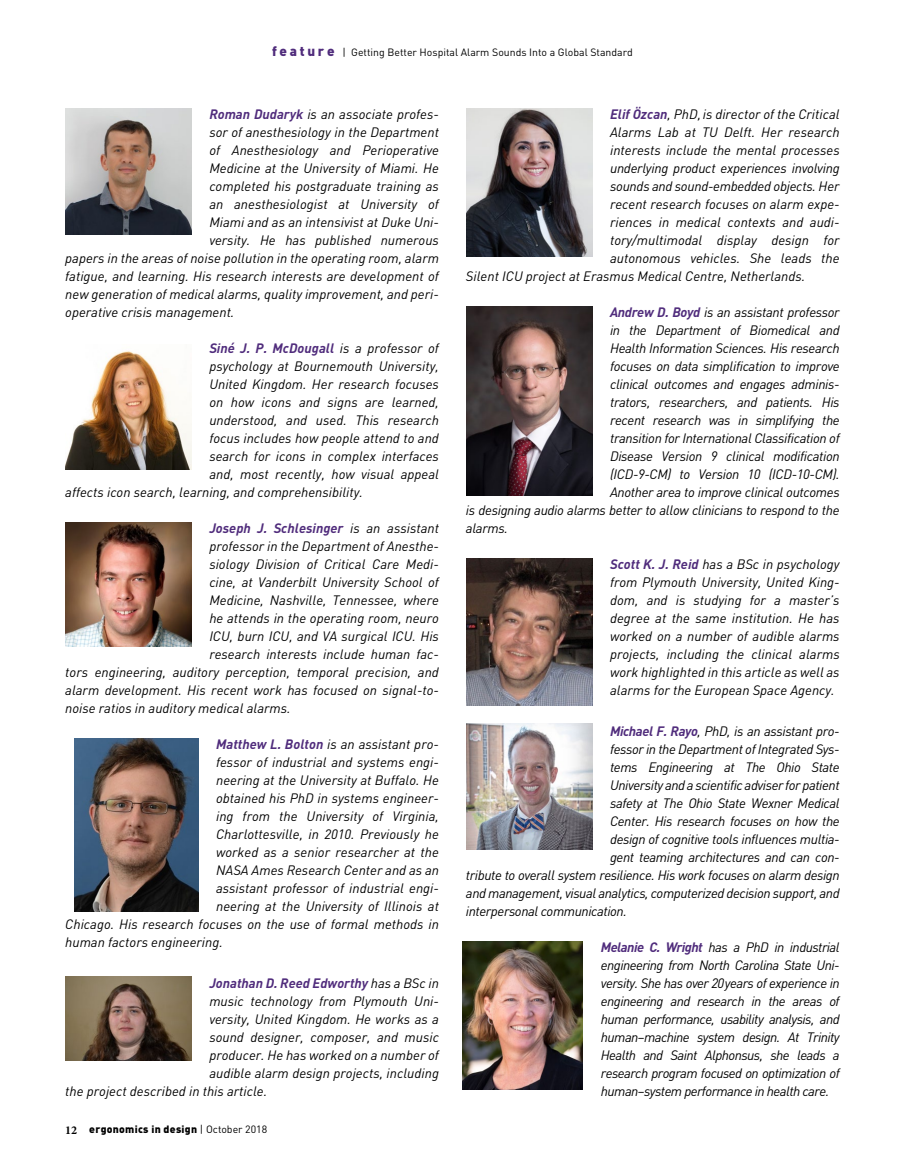
<style>
.page{position:relative;width:905px;height:1175px;background:#fff}
.page>*{position:absolute;margin:0;border:0;box-sizing:border-box;transform-origin:0 0}
.t1{font:italic 13.5px/18px "DIN";color:#000;text-align:justify}
.t2{font:italic 13.5px "DIN";letter-spacing:-.025em;color:#000}
.t3{font:italic 13.5px "DIN";letter-spacing:-.03em;color:#000}
.t4{font:italic 700 13.5px "DIN";color:#502c7c}
.t5{font:italic 13.5px "DIN";letter-spacing:-.02em;color:#000}
.t6{font:10.5px "DIN";color:#000}
.t7{font:900 10.5px "DIN";letter-spacing:.025em;color:#000}
.s1{font-weight:900;font-size:13.5px;color:#502c7c}
.s2{font-weight:700;color:#502c7c}
.s3{font-weight:400;color:#000}
.s4{font-family:"Minion Pro";font-weight:700;font-size:12px}
.s5{font-weight:400}
</style>
<div class="page">
<img style="left:65px;top:108px;width:126px;height:126px">
<img style="left:65px;top:350px;width:126px;height:119px">
<img style="left:65px;top:977px;width:126px;height:83px">
<img style="left:466px;top:108px;width:126px;height:148px">
<img style="left:466px;top:306px;width:126px;height:189px">
<img style="left:466px;top:558px;width:126px;height:147px">
<img style="left:466px;top:723px;width:126px;height:126px">
<img style="left:462px;top:941px;width:121px;height:148px">
<img style="left:65px;top:522px;width:126px;height:125px">
<img style="left:74px;top:738px;width:124px;height:173px">
<p class="t6" style="left:272px;top:46px;width:362px"><span class="s1">f e a t u r e</span> | Getting Better Hospital Alarm Sounds Into a Global Standard</p>
<p class="t1" style="left:209px;top:105px;width:231px"><span class="s2">Roman Dudaryk</span> is an associate profes-</p>
<p class="t1" style="left:209px;top:123px;width:231px">sor of anesthesiology in the Department</p>
<p class="t1" style="left:209px;top:141px;width:231px">of Anesthesiology and Perioperative</p>
<p class="t1" style="left:209px;top:159px;width:231px">Medicine at the University of Miami. He</p>
<p class="t1" style="left:209px;top:177px;width:231px">completed his postgraduate training as</p>
<p class="t1" style="left:209px;top:195px;width:231px">an anesthesiologist at University of</p>
<p class="t1" style="left:209px;top:213px;width:231px">Miami and as an intensivist at Duke Uni-</p>
<p class="t1" style="left:209px;top:231px;width:231px">versity. He has published numerous</p>
<p class="t1" style="left:65px;top:249px;width:375px">papers in the areas of noise pollution in the operating room, alarm</p>
<p class="t1" style="left:65px;top:267px;width:375px">fatigue, and learning. His research interests are development of</p>
<p class="t1" style="left:65px;top:285px;width:375px">new generation of medical alarms, quality improvement, and peri-</p>
<p class="t1" style="left:65px;top:303px;width:171px">operative crisis management.</p>
<p class="t4" style="left:209px;top:340px;width:231px">Siné J. P. McDougall <span class="s3">is a professor of</span></p>
<p class="t1" style="left:209px;top:357px;width:231px">psychology at Bournemouth University,</p>
<p class="t1" style="left:209px;top:375px;width:231px">United Kingdom. Her research focuses</p>
<p class="t1" style="left:209px;top:393px;width:231px">on how icons and signs are learned,</p>
<p class="t1" style="left:209px;top:411px;width:231px">understood, and used. This research</p>
<p class="t1" style="left:209px;top:429px;width:231px">focus includes how people attend to and</p>
<p class="t1" style="left:209px;top:447px;width:231px">search for icons in complex interfaces</p>
<p class="t1" style="left:209px;top:465px;width:231px">and, most recently, how visual appeal</p>
<p class="t1" style="left:65px;top:483px;width:299px">affects icon search, learning, and comprehensibility.</p>
<p class="t4" style="left:209px;top:520px;width:231px">Joseph J. Schlesinger <span class="s3">is an assistant</span></p>
<p class="t1" style="left:209px;top:537px;width:231px">professor in the Department of Anesthe-</p>
<p class="t1" style="left:209px;top:555px;width:231px">siology Division of Critical Care Medi-</p>
<p class="t1" style="left:209px;top:573px;width:231px">cine, at Vanderbilt University School of</p>
<p class="t1" style="left:209px;top:591px;width:231px">Medicine, Nashville, Tennessee, where</p>
<p class="t1" style="left:209px;top:609px;width:231px">he attends in the operating room, neuro</p>
<p class="t1" style="left:209px;top:627px;width:231px">ICU, burn ICU, and VA surgical ICU. His</p>
<p class="t1" style="left:209px;top:645px;width:231px">research interests include human fac-</p>
<p class="t1" style="left:65px;top:663px;width:375px">tors engineering, auditory perception, temporal precision, and</p>
<p class="t1" style="left:65px;top:681px;width:375px">alarm development. His recent work has focused on signal-to-</p>
<p class="t1" style="left:65px;top:699px;width:227px">noise ratios in auditory medical alarms.</p>
<p class="t1" style="left:216px;top:735px;width:224px"><span class="s2">Matthew L. Bolton</span> is an assistant pro-</p>
<p class="t1" style="left:216px;top:753px;width:224px">fessor of industrial and systems engi-</p>
<p class="t1" style="left:216px;top:771px;width:224px">neering at the University at Buffalo. He</p>
<p class="t1" style="left:216px;top:789px;width:224px">obtained his PhD in systems engineer-</p>
<p class="t1" style="left:216px;top:807px;width:224px">ing from the University of Virginia,</p>
<p class="t1" style="left:216px;top:825px;width:224px">Charlottesville, in 2010. Previously he</p>
<p class="t1" style="left:216px;top:843px;width:224px">worked as a senior researcher at the</p>
<p class="t1" style="left:216px;top:861px;width:224px">NASA Ames Research Center and as an</p>
<p class="t1" style="left:216px;top:879px;width:224px">assistant professor of industrial engi-</p>
<p class="t1" style="left:216px;top:897px;width:224px">neering at the University of Illinois at</p>
<p class="t1" style="left:65px;top:915px;width:375px">Chicago. His research focuses on the use of formal methods in</p>
<p class="t1" style="left:65px;top:933px;width:159px">human factors engineering.</p>
<p class="t4" style="left:209px;top:974px;width:231px">Jonathan D. Reed Edworthy <span class="s3">has a BSc in</span></p>
<p class="t1" style="left:209px;top:991px;width:231px">music technology from Plymouth Uni-</p>
<p class="t1" style="left:209px;top:1009px;width:231px">versity, United Kingdom. He works as a</p>
<p class="t1" style="left:209px;top:1027px;width:231px">sound designer, composer, and music</p>
<p class="t1" style="left:209px;top:1045px;width:231px">producer. He has worked on a number of</p>
<p class="t1" style="left:209px;top:1063px;width:231px">audible alarm design projects, including</p>
<p class="t1" style="left:65px;top:1081px;width:203px">the project described in this article.</p>
<p class="t7" style="left:65px;top:1121px;width:203px"><span class="s4">12</span> ergonomics in design <span class="s5">| October 2018</span></p>
<p class="t1" style="left:610px;top:105px;width:231px"><span class="s2">Elif Özcan</span>, PhD,is director of the Critical</p>
<p class="t1" style="left:610px;top:123px;width:231px">Alarms Lab at TU Delft. Her research</p>
<p class="t1" style="left:610px;top:141px;width:231px">interests include the mental processes</p>
<p class="t5" style="left:610px;top:160px;width:231px">underlying product experiences involving</p>
<p class="t5" style="left:610px;top:178px;width:231px">sounds and sound-embedded objects. Her</p>
<p class="t1" style="left:610px;top:195px;width:231px">recent research focuses on alarm expe-</p>
<p class="t1" style="left:610px;top:213px;width:231px">riences in medical contexts and audi-</p>
<p class="t1" style="left:610px;top:231px;width:231px">tory/multimodal display design for</p>
<p class="t1" style="left:610px;top:249px;width:231px">autonomous vehicles. She leads the</p>
<p class="t1" style="left:466px;top:267px;width:341px">Silent ICU project at Erasmus Medical Centre, Netherlands.</p>
<p class="t2" style="left:610px;top:304px;width:231px"><span class="s2">Andrew D. Boyd</span> is an assistant professor</p>
<p class="t2" style="left:610px;top:322px;width:231px">in the Department of Biomedical and</p>
<p class="t2" style="left:610px;top:340px;width:231px">Health Information Sciences. His research</p>
<p class="t2" style="left:610px;top:358px;width:231px">focuses on data simplification to improve</p>
<p class="t2" style="left:610px;top:376px;width:231px">clinical outcomes and engages adminis-</p>
<p class="t2" style="left:610px;top:394px;width:231px">trators, researchers, and patients. His</p>
<p class="t2" style="left:610px;top:412px;width:231px">recent research was in simplifying the</p>
<p class="t2" style="left:610px;top:430px;width:231px">transition for International Classification of</p>
<p class="t2" style="left:610px;top:448px;width:231px">Disease Version 9 clinical modification</p>
<p class="t2" style="left:610px;top:466px;width:231px">(ICD-9-CM) to Version 10 (ICD-10-CM).</p>
<p class="t2" style="left:610px;top:484px;width:231px">Another area to improve clinical outcomes</p>
<p class="t2" style="left:466px;top:502px;width:375px">is designing audio alarms better to allow clinicians to respond to the</p>
<p class="t1" style="left:466px;top:519px;width:43px">alarms.</p>
<p class="t1" style="left:610px;top:555px;width:231px"><span class="s2">Scott K. J. Reid</span> has a BSc in psychology from Plymouth University, United King&shy;dom, and is studying for a master’s degree at the same institution. He has worked on a number of audible alarms projects, including the clinical alarms work highlighted in this article as well as alarms for the European Space Agency.</p>
<p class="t3" style="left:610px;top:722px;width:231px"><span class="s2">Michael F. Rayo</span>, PhD, is an assistant pro-</p>
<p class="t3" style="left:610px;top:740px;width:231px">fessor in the Department of Integrated Sys-</p>
<p class="t3" style="left:610px;top:758px;width:231px">tems Engineering at The Ohio State</p>
<p class="t3" style="left:610px;top:776px;width:231px">University and a scientific adviser for patient</p>
<p class="t3" style="left:610px;top:794px;width:231px">safety at The Ohio State Wexner Medical</p>
<p class="t3" style="left:610px;top:812px;width:231px">Center. His research focuses on how the</p>
<p class="t3" style="left:610px;top:830px;width:231px">design of cognitive tools influences multia-</p>
<p class="t3" style="left:610px;top:848px;width:231px">gent teaming architectures and can con-</p>
<p class="t3" style="left:466px;top:866px;width:375px">tribute to overall system resilience. His work focuses on alarm design</p>
<p class="t3" style="left:466px;top:884px;width:375px">and management, visual analytics, computerized decision support, and</p>
<p class="t3" style="left:466px;top:902px;width:162px">interpersonal communication.</p>
<p class="t1" style="left:601px;top:937px;width:240px"><span class="s2">Melanie C. Wright</span> has a PhD in industrial engineering from North Carolina State Uni&shy;versity. She has over 20years of experience in engineering and research in the areas of human performance, usability analysis, and human–machine system design. At Trinity Health and Saint Alphonsus, she leads a research program focused on optimization of human–system performance in health care.</p>
</div>
